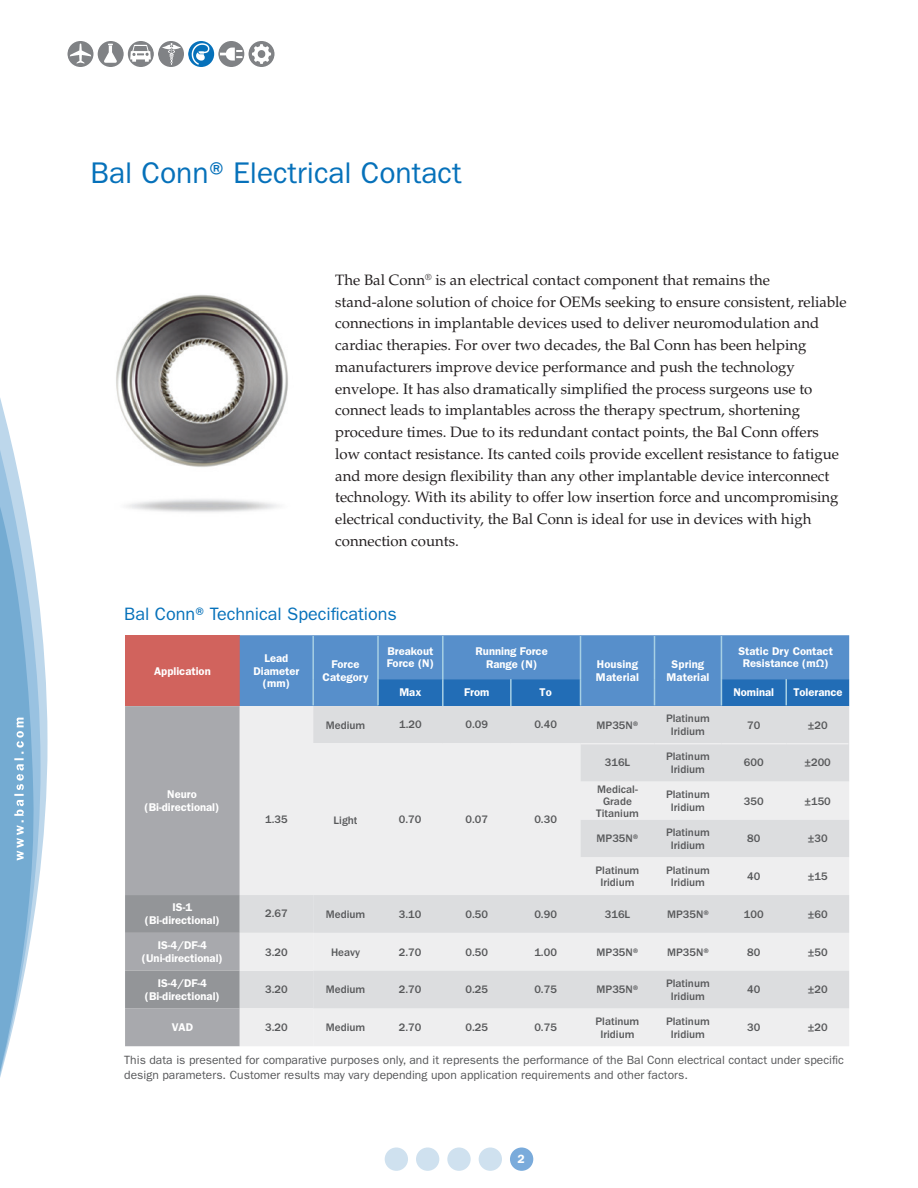
<style>
.page{position:relative;width:918px;height:1188px;background:#fff}
.page>*{position:absolute;margin:0;border:0;box-sizing:border-box;transform-origin:0 0}
.TITLE_HEAD{font:30px "ITC Franklin Gothic Std";color:#0671ba}
.Sub_HEAD_-_FRANKLIN{font:18px "ITC Franklin Gothic Std";color:#0671ba}
.BODY_-_SERIF_-_PALAT{font:15px/21.8px "Palatino LT Std";color:#231f20}
.CAPTION_-_FRANKLIN{font:12px/15px "ITC Franklin Gothic Std";color:#57585a}
.t1{font:600 12px "ITC Franklin Gothic Std";color:#fff}
.Table_Collumn_Title{font:500 11.25px/12.8px "ITC Franklin Gothic Std";color:#57585a;text-align:center}
.Table_Collumn_Title-2{font:600 11.25px/12.8px "ITC Franklin Gothic Std";color:#fff;text-align:center}
</style>
<div class="page">
<div style="left:385px;top:1148px;width:23px;height:23px;background:#cfe1ef;border-radius:50%"></div>
<div style="left:416px;top:1148px;width:23px;height:23px;background:#cfe1ef;border-radius:50%"></div>
<div style="left:447px;top:1148px;width:24px;height:23px;background:#cfe1ef;border-radius:50%"></div>
<div style="left:479px;top:1148px;width:23px;height:23px;background:#cfe1ef;border-radius:50%"></div>
<div style="left:510px;top:1148px;width:23px;height:23px;background:#7aabdb;border-radius:50%"></div>
<img style="left:249px;top:41px;width:26px;height:26px;border-radius:13px">
<img style="left:218px;top:41px;width:26px;height:26px;border-radius:13px">
<img style="left:158px;top:41px;width:26px;height:26px;border-radius:13px">
<img style="left:188px;top:41px;width:26px;height:26px;border-radius:13px">
<img style="left:128px;top:41px;width:26px;height:26px;border-radius:13px">
<img style="left:98px;top:41px;width:26px;height:26px;border-radius:13px">
<img style="left:68px;top:41px;width:26px;height:26px;border-radius:13px">
<svg style="left:0;top:398px;width:48px;height:679px"></svg>
<svg style="left:125px;top:635px;width:724px;height:411px;background:#c6cdd7"></svg>
<hr style="left:312px;top:743px;width:66px;height:1px;background:#eeeeef">
<hr style="left:378px;top:743px;width:65px;height:1px;background:#eeeeef">
<hr style="left:443px;top:743px;width:68px;height:1px;background:#eeeeef">
<hr style="left:511px;top:743px;width:69px;height:1px;background:#eeeeef">
<hr style="left:580px;top:743px;width:75px;height:1px;background:#eeeeef">
<hr style="left:655px;top:743px;width:66px;height:1px;background:#eeeeef">
<hr style="left:721px;top:743px;width:65px;height:1px;background:#eeeeef">
<hr style="left:786px;top:743px;width:62px;height:1px;background:#eeeeef">
<img style="left:116px;top:294px;width:172px;height:218px">
<p class="TITLE_HEAD" style="left:91px;top:155px;width:373px">Bal Conn® Electrical Contact</p>
<p class="BODY_-_SERIF_-_PALAT" style="left:335px;top:269px;width:513px">The Bal Conn<sup>®</sup> is an electrical contact component that remains the stand-alone solution of choice for OEMs seeking to ensure consistent, reliable connections in implantable devices used to deliver neuromodulation and cardiac therapies. For over two decades, the Bal Conn has been helping manufacturers improve device performance and push the technology envelope. It has also dramatically simplified the process surgeons use to connect leads to implantables across the therapy spectrum, shortening procedure times. Due to its redundant contact points, the Bal Conn offers low contact resistance. Its canted coils provide excellent resistance to fatigue and more design flexibility than any other implantable device interconnect technology. With its ability to offer low insertion force and uncompromising electrical conductivity, the Bal Conn is ideal for use in devices with high connection counts.</p>
<p class="Sub_HEAD_-_FRANKLIN" style="left:124px;top:603px;width:274px">Bal Conn® Technical Specifications</p>
<p class="Table_Collumn_Title-2" style="left:154px;top:665px;width:58px">Application</p>
<p class="Table_Collumn_Title-2" style="left:167px;top:788px;width:31px">Neuro</p>
<p class="Table_Collumn_Title-2" style="left:145px;top:801px;width:76px">(Bi-directional)</p>
<p class="Table_Collumn_Title-2" style="left:254px;top:652px;width:47px">Lead<br>Diameter</p>
<p class="Table_Collumn_Title-2" style="left:263px;top:677px;width:28px">(mm)</p>
<p class="Table_Collumn_Title-2" style="left:323px;top:658px;width:48px">Force<br>Category</p>
<p class="Table_Collumn_Title-2" style="left:387px;top:644px;width:47px">Breakout</p>
<p class="Table_Collumn_Title-2" style="left:387px;top:657px;width:49px">Force (N)</p>
<p class="Table_Collumn_Title-2" style="left:476px;top:645px;width:74px">Running Force<br>Range (N)</p>
<p class="Table_Collumn_Title-2" style="left:596px;top:658px;width:45px;text-align:left">Housing<br>Material</p>
<p class="Table_Collumn_Title-2" style="left:666px;top:658px;width:45px">Spring<br>Material</p>
<p class="Table_Collumn_Title-2" style="left:738px;top:644px;width:96px">Static Dry Contact<br>Resistance (mΩ)</p>
<p class="Table_Collumn_Title-2" style="left:399px;top:686px;width:24px">Max</p>
<p class="Table_Collumn_Title-2" style="left:464px;top:686px;width:27px">From</p>
<p class="Table_Collumn_Title-2" style="left:540px;top:686px;width:14px">To</p>
<p class="Table_Collumn_Title-2" style="left:733px;top:686px;width:42px">Nominal</p>
<p class="Table_Collumn_Title-2" style="left:793px;top:686px;width:51px">Tolerance</p>
<p class="Table_Collumn_Title" style="left:326px;top:719px;width:41px">Medium</p>
<p class="Table_Collumn_Title" style="left:399px;top:718px;width:24px">1.20</p>
<p class="Table_Collumn_Title" style="left:466px;top:718px;width:24px">0.09</p>
<p class="Table_Collumn_Title" style="left:534px;top:718px;width:24px">0.40</p>
<p class="Table_Collumn_Title" style="left:597px;top:719px;width:43px">MP35N®</p>
<p class="Table_Collumn_Title" style="left:666px;top:712px;width:45px">Platinum<br>Iridium</p>
<p class="Table_Collumn_Title" style="left:747px;top:719px;width:15px">70</p>
<p class="Table_Collumn_Title" style="left:808px;top:719px;width:21px">±20</p>
<p class="Table_Collumn_Title" style="left:265px;top:813px;width:24px">1.35</p>
<p class="Table_Collumn_Title" style="left:334px;top:814px;width:25px">Light</p>
<p class="Table_Collumn_Title" style="left:399px;top:813px;width:24px">0.70</p>
<p class="Table_Collumn_Title" style="left:466px;top:813px;width:24px">0.07</p>
<p class="Table_Collumn_Title" style="left:534px;top:813px;width:24px">0.30</p>
<p class="Table_Collumn_Title" style="left:605px;top:756px;width:27px">316L</p>
<p class="Table_Collumn_Title" style="left:666px;top:750px;width:45px">Platinum<br>Iridium</p>
<p class="Table_Collumn_Title" style="left:744px;top:756px;width:21px">600</p>
<p class="Table_Collumn_Title" style="left:805px;top:756px;width:28px">±200</p>
<p class="Table_Collumn_Title" style="left:596px;top:783px;width:44px;line-height:12px">Medical-<br>Grade<br>Titanium</p>
<p class="Table_Collumn_Title" style="left:666px;top:788px;width:45px">Platinum<br>Iridium</p>
<p class="Table_Collumn_Title" style="left:744px;top:795px;width:21px">350</p>
<p class="Table_Collumn_Title" style="left:805px;top:795px;width:28px">±150</p>
<p class="Table_Collumn_Title" style="left:597px;top:832px;width:43px">MP35N®</p>
<p class="Table_Collumn_Title" style="left:666px;top:826px;width:45px">Platinum<br>Iridium</p>
<p class="Table_Collumn_Title" style="left:747px;top:832px;width:15px">80</p>
<p class="Table_Collumn_Title" style="left:808px;top:832px;width:21px">±30</p>
<p class="Table_Collumn_Title" style="left:596px;top:864px;width:45px">Platinum<br>Iridium</p>
<p class="Table_Collumn_Title" style="left:666px;top:864px;width:45px">Platinum<br>Iridium</p>
<p class="Table_Collumn_Title" style="left:747px;top:870px;width:15px">40</p>
<p class="Table_Collumn_Title" style="left:808px;top:870px;width:21px">±15</p>
<p class="Table_Collumn_Title-2" style="left:145px;top:901px;width:76px">IS-1 (Bi-directional)</p>
<p class="Table_Collumn_Title" style="left:265px;top:907px;width:24px">2.67</p>
<p class="Table_Collumn_Title" style="left:326px;top:908px;width:41px">Medium</p>
<p class="Table_Collumn_Title" style="left:399px;top:908px;width:24px">3.10</p>
<p class="Table_Collumn_Title" style="left:466px;top:908px;width:24px">0.50</p>
<p class="Table_Collumn_Title" style="left:534px;top:908px;width:24px">0.90</p>
<p class="Table_Collumn_Title" style="left:605px;top:908px;width:27px">316L</p>
<p class="Table_Collumn_Title" style="left:667px;top:908px;width:43px">MP35N®</p>
<p class="Table_Collumn_Title" style="left:744px;top:908px;width:21px">100</p>
<p class="Table_Collumn_Title" style="left:808px;top:908px;width:21px">±60</p>
<p class="Table_Collumn_Title-2" style="left:142px;top:939px;width:82px">IS-4/DF-4 (Uni-directional)</p>
<p class="Table_Collumn_Title" style="left:265px;top:946px;width:24px">3.20</p>
<p class="Table_Collumn_Title" style="left:331px;top:946px;width:31px">Heavy</p>
<p class="Table_Collumn_Title" style="left:399px;top:946px;width:24px">2.70</p>
<p class="Table_Collumn_Title" style="left:466px;top:946px;width:24px">0.50</p>
<p class="Table_Collumn_Title" style="left:534px;top:946px;width:24px">1.00</p>
<p class="Table_Collumn_Title" style="left:597px;top:946px;width:43px">MP35N®</p>
<p class="Table_Collumn_Title" style="left:667px;top:946px;width:43px">MP35N®</p>
<p class="Table_Collumn_Title" style="left:747px;top:946px;width:15px">80</p>
<p class="Table_Collumn_Title" style="left:808px;top:946px;width:21px">±50</p>
<p class="Table_Collumn_Title-2" style="left:145px;top:977px;width:76px">IS-4/DF-4 (Bi-directional)</p>
<p class="Table_Collumn_Title" style="left:265px;top:983px;width:24px">3.20</p>
<p class="Table_Collumn_Title" style="left:326px;top:983px;width:41px">Medium</p>
<p class="Table_Collumn_Title" style="left:399px;top:983px;width:24px">2.70</p>
<p class="Table_Collumn_Title" style="left:466px;top:983px;width:24px">0.25</p>
<p class="Table_Collumn_Title" style="left:534px;top:983px;width:24px">0.75</p>
<p class="Table_Collumn_Title" style="left:597px;top:983px;width:43px">MP35N®</p>
<p class="Table_Collumn_Title" style="left:666px;top:977px;width:45px">Platinum<br>Iridium</p>
<p class="Table_Collumn_Title" style="left:747px;top:983px;width:15px">40</p>
<p class="Table_Collumn_Title" style="left:808px;top:983px;width:21px">±20</p>
<p class="Table_Collumn_Title-2" style="left:172px;top:1021px;width:23px">VAD</p>
<p class="Table_Collumn_Title" style="left:265px;top:1021px;width:24px">3.20</p>
<p class="Table_Collumn_Title" style="left:326px;top:1021px;width:41px">Medium</p>
<p class="Table_Collumn_Title" style="left:399px;top:1021px;width:24px">2.70</p>
<p class="Table_Collumn_Title" style="left:466px;top:1021px;width:24px">0.25</p>
<p class="Table_Collumn_Title" style="left:534px;top:1021px;width:24px">0.75</p>
<p class="Table_Collumn_Title" style="left:596px;top:1015px;width:45px">Platinum<br>Iridium</p>
<p class="Table_Collumn_Title" style="left:666px;top:1015px;width:45px">Platinum<br>Iridium</p>
<p class="Table_Collumn_Title" style="left:747px;top:1021px;width:15px">30</p>
<p class="Table_Collumn_Title" style="left:808px;top:1021px;width:21px">±20</p>
<p class="CAPTION_-_FRANKLIN" style="left:124px;top:1052px;width:721px">This data is presented for comparative purposes only, and it represents the performance of the Bal Conn electrical contact under specific design parameters. Customer results may vary depending upon application requirements and other factors.</p>
<p class="t1" style="left:518px;top:1152px;width:9px">2</p>
</div>
